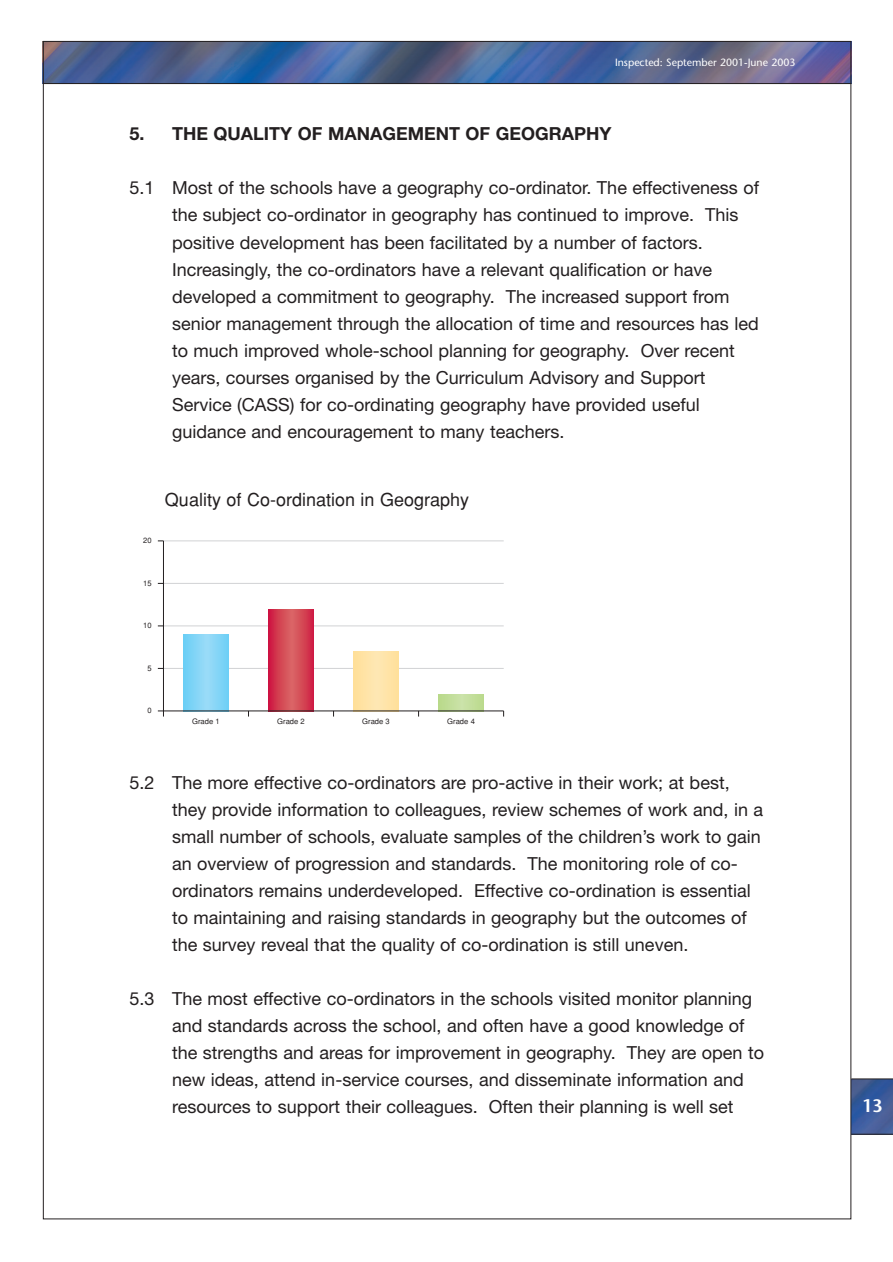
<style>
.page{position:relative;width:893px;height:1262px;background:#fff}
.page>*{position:absolute;margin:0;border:0;box-sizing:border-box;transform-origin:0 0}
.t1{font:18px/27px "Helvetica Neue";color:#231f20}
.t2{font:700 18px "Helvetica Neue";color:#231f20}
.t3{font:18px "Helvetica";color:#231f20}
.t4{font:600 18px "Stone Sans";color:#fff}
.t5{font:10.5px "Stone Sans";color:#fff}
.t6{font:7.65px "Helvetica";color:#231f20}
</style>
<div class="page">
<img style="left:851px;top:1079px;width:41px;height:54px">
<img style="left:45px;top:43px;width:804px;height:40px">
<hr style="left:43px;top:83px;width:808px;height:1px;background:#231f20">
<hr style="left:851px;top:1133px;width:41px;height:1px;background:#231f20">
<hr style="left:851px;top:1078px;width:41px;height:1px;background:#231f20">
<hr style="left:163px;top:668px;width:340px;height:1px;background:#d1d2d4">
<hr style="left:163px;top:625px;width:340px;height:1px;background:#d1d2d4">
<hr style="left:163px;top:583px;width:340px;height:1px;background:#d1d2d4">
<hr style="left:163px;top:540px;width:340px;height:1px;background:#d1d2d4">
<svg style="left:184px;top:634px;width:45px;height:76px;background:#82d4f6"></svg>
<svg style="left:269px;top:609px;width:45px;height:101px;background:#d34253"></svg>
<div style="left:354px;top:651px;width:45px;height:60px;background:#ffe4a7"></div>
<svg style="left:439px;top:694px;width:44px;height:16px"></svg>
<hr style="left:163px;top:541px;width:1px;height:175px;background:#231f20">
<hr style="left:158px;top:710px;width:345px;height:1px;background:#231f20">
<p class="t5" style="left:615px;top:58px;width:182px">Inspected: September 2001-June 2003</p>
<p class="t2" style="left:129px;top:128px;width:483px">5. THE QUALITY OF MANAGEMENT OF GEOGRAPHY</p>
<p class="t1" style="left:172px;top:176px;width:588px;text-indent:-43px">5.1 Most of the schools have a geography co-ordinator. The effectiveness of the subject co-ordinator in geography has continued to improve. This positive development has been facilitated by a number of factors.<br>Increasingly, the co-ordinators have a relevant qualification or have developed a commitment to geography. The increased support from senior management through the allocation of time and resources has led to much improved whole-school planning for geography. Over recent years, courses organised by the Curriculum Advisory and Support Service (CASS) for co-ordinating geography have provided useful guidance and encouragement to many teachers.</p>
<p class="t6" style="left:143px;top:537px;width:10px">20</p>
<p class="t3" style="left:165px;top:493px;width:306px">Quality of Co-ordination in Geography</p>
<p class="t6" style="left:143px;top:580px;width:10px">15</p>
<p class="t6" style="left:143px;top:622px;width:10px">10</p>
<p class="t6" style="left:147px;top:665px;width:6px">5</p>
<p class="t6" style="left:147px;top:707px;width:6px">0</p>
<p class="t6" style="left:192px;top:718px;width:29px">Grade 1</p>
<p class="t6" style="left:277px;top:718px;width:29px">Grade 2</p>
<p class="t6" style="left:362px;top:718px;width:29px">Grade 3</p>
<p class="t6" style="left:447px;top:718px;width:29px">Grade 4</p>
<p class="t1" style="left:172px;top:770px;width:592px;text-indent:-43px">5.2 The more effective co-ordinators are pro-active in their work; at best, they provide information to colleagues, review schemes of work and, in a small number of schools, evaluate samples of the children’s work to gain an overview of progression and standards. The monitoring role of co&shy;ordinators remains underdeveloped. Effective co-ordination is essential to maintaining and raising standards in geography but the outcomes of the survey reveal that the quality of co-ordination is still uneven.</p>
<p class="t1" style="left:172px;top:986px;width:593px;text-indent:-43px">5.3 The most effective co-ordinators in the schools visited monitor planning and standards across the school, and often have a good knowledge of the strengths and areas for improvement in geography. They are open to new ideas, attend in-service courses, and disseminate information and resources to support their colleagues. Often their planning is well set</p>
<p class="t4" style="left:862px;top:1099px;width:22px">13</p>
</div>
